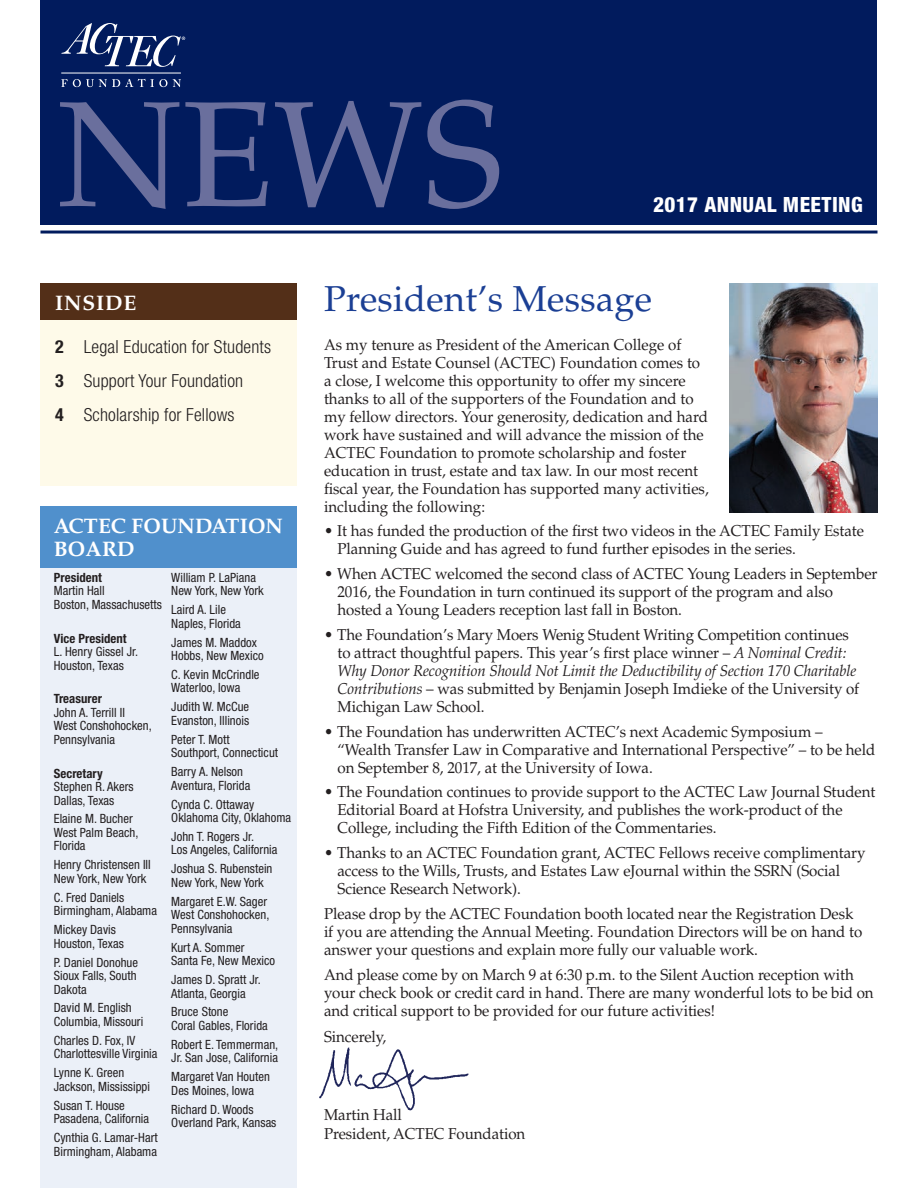
<style>
.page{position:relative;width:918px;height:1188px;background:#fff}
.page>*{position:absolute;margin:0;border:0;box-sizing:border-box;transform-origin:0 0}
.t1{font:150px "Palatino LT";color:#6a6f9d}
.t2{font:36px "Palatino LT";letter-spacing:.01em;color:#1b3f94}
.t3{font:700 21px/22.5px "Palatino LT";letter-spacing:.005em;color:#fff}
.t4{font:800 condensed 21px "Helvetica Neue LT Std";letter-spacing:.02em;color:#fff}
.t5{font:300 condensed 18px/33.6px "Helvetica Neue LT Std";letter-spacing:.01em;color:#231f20}
.t6{font:15.75px/18px "Palatino LT";letter-spacing:-.005em;color:#231f20;scale:.96 1}
.t7{font:condensed 12.75px/13.5px "Helvetica Neue LT Std";letter-spacing:.005em;color:#231f20}
.t8{font:700 condensed 12.75px "Helvetica Neue LT Std";letter-spacing:.005em;color:#231f20}
.s1{font-weight:700}
.s2{font-style:italic}
</style>
<div class="page">
<img style="left:319px;top:1047px;width:150px;height:64px">
<div style="left:40px;top:284px;width:257px;height:202px;background:#fefae9"></div>
<div style="left:40px;top:506px;width:257px;height:682px;background:#ebf0f8"></div>
<div style="left:40px;top:0;width:838px;height:224px;background:#011b5d"></div>
<hr style="left:40px;top:231px;width:838px;height:3px;background:#011b5d">
<div style="left:40px;top:284px;width:257px;height:36px;background:#532f18"></div>
<div style="left:40px;top:506px;width:257px;height:61px;background:#5090cc"></div>
<hr style="left:61px;top:73px;width:120px;height:1px;background:#fff">
<svg style="left:61px;top:23px;width:124px;height:44px"></svg>
<svg style="left:61px;top:79px;width:106px;height:8px"></svg>
<svg style="left:173px;top:79px;width:8px;height:8px"></svg>
<img style="left:729px;top:284px;width:149px;height:229px">
<h1 class="t1" style="left:57px;top:67px;width:447px">NEWS</h1>
<h3 class="t4" style="left:653px;top:191px;width:211px">2017 ANNUAL MEETING</h3>
<h3 class="t3" style="left:55px;top:292px;width:83px">INSIDE</h3>
<h2 class="t2" style="left:324px;top:278px;width:330px">President’s Message</h2>
<p class="t5" style="left:55px;top:330px;width:217px"><span class="s1">2</span> Legal Education for Students<br><span class="s1">3</span> Support Your Foundation<br><span class="s1">4</span> Scholarship for Fellows</p>
<p class="t6" style="left:324px;top:335px;width:402px">As my tenure as President of the American College of Trust and Estate Counsel (ACTEC) Foundation comes to a close, I welcome this opportunity to offer my sincere thanks to all of the supporters of the Foundation and to my fellow directors. Your generosity, dedication and hard work have sustained and will advance the mission of the ACTEC Foundation to promote scholarship and foster education in trust, estate and tax law. In our most recent fiscal year, the Foundation has supported many activities, including the following:</p>
<p class="t6" style="left:338px;top:522px;width:550px;text-indent:-14px">• It has funded the production of the first two videos in the ACTEC Family Estate<br>Planning Guide and has agreed to fund further episodes in the series.</p>
<p class="t6" style="left:338px;top:565px;width:564px;text-indent:-14px">• When ACTEC welcomed the second class of ACTEC Young Leaders in September<br>2016, the Foundation in turn continued its support of the program and also hosted a Young Leaders reception last fall in Boston.</p>
<p class="t6" style="left:338px;top:626px;width:545px;text-indent:-14px">• The Foundation’s Mary Moers Wenig Student Writing Competition continues to attract thoughtful papers. This year’s first place winner – <span class="s2">A Nominal Credit:<br>Why Donor Recognition Should Not Limit the Deductibility of Section 170 Charitable Contributions</span> – was submitted by Benjamin Joseph Imdieke of the University of Michigan Law School.</p>
<p class="t6" style="left:338px;top:723px;width:562px;text-indent:-14px">• The Foundation has underwritten ACTEC’s next Academic Symposium – “Wealth Transfer Law in Comparative and International Perspective” – to be held on September 8, 2017, at the University of Iowa.</p>
<p class="t6" style="left:338px;top:783px;width:562px;text-indent:-14px">• The Foundation continues to provide support to the ACTEC Law Journal Student<br>Editorial Board at Hofstra University, and publishes the work-product of the<br>College, including the Fifth Edition of the Commentaries.</p>
<p class="t6" style="left:338px;top:844px;width:551px;text-indent:-14px">• Thanks to an ACTEC Foundation grant, ACTEC Fellows receive complimentary access to the Wills, Trusts, and Estates Law eJournal within the SSRN (Social<br>Science Research Network).</p>
<p class="t6" style="left:324px;top:905px;width:562px">Please drop by the ACTEC Foundation booth located near the Registration Desk if you are attending the Annual Meeting. Foundation Directors will be on hand to answer your questions and explain more fully our valuable work.</p>
<p class="t6" style="left:324px;top:965px;width:574px">And please come by on March 9 at 6:30 p.m. to the Silent Auction reception with your check book or credit card in hand. There are many wonderful lots to be bid on and critical support to be provided for our future activities!</p>
<p class="t6" style="left:324px;top:1028px;width:66px">Sincerely,</p>
<h3 class="t3" style="left:54px;top:515px;width:231px">ACTEC FOUNDATION<br>BOARD</h3>
<p class="t8" style="left:54px;top:570px;width:50px">President</p>
<p class="t7" style="left:54px;top:584px;width:110px">Martin Hall<br>Boston, Massachusetts</p>
<p class="t8" style="left:54px;top:630px;width:74px">Vice President</p>
<p class="t7" style="left:54px;top:645px;width:86px">L. Henry Gissel Jr.<br>Houston, Texas</p>
<p class="t8" style="left:54px;top:691px;width:50px">Treasurer</p>
<p class="t7" style="left:54px;top:705px;width:100px">John A. Terrill II<br>West Conshohocken,<br>Pennsylvania</p>
<p class="t8" style="left:54px;top:765px;width:50px">Secretary</p>
<p class="t7" style="left:54px;top:780px;width:81px">Stephen R. Akers<br>Dallas, Texas</p>
<p class="t7" style="left:54px;top:812px;width:86px">Elaine M. Bucher<br>West Palm Beach,<br>Florida</p>
<p class="t7" style="left:54px;top:858px;width:99px">Henry Christensen III<br>New York, New York</p>
<p class="t7" style="left:54px;top:890px;width:105px">C. Fred Daniels<br>Birmingham, Alabama</p>
<p class="t7" style="left:54px;top:923px;width:72px">Mickey Davis<br>Houston, Texas</p>
<p class="t7" style="left:54px;top:955px;width:86px;text-align:justify">P. Daniel Donohue Sioux Falls, South Dakota</p>
<p class="t7" style="left:54px;top:1001px;width:91px">David M. English<br>Columbia, Missouri</p>
<p class="t7" style="left:54px;top:1033px;width:105px">Charles D. Fox, IV<br>Charlottesville Virginia</p>
<p class="t7" style="left:54px;top:1066px;width:98px">Lynne K. Green<br>Jackson, Mississippi</p>
<p class="t7" style="left:54px;top:1098px;width:97px">Susan T. House<br>Pasadena, California</p>
<p class="t7" style="left:54px;top:1131px;width:105px">Cynthia G. Lamar-Hart<br>Birmingham, Alabama</p>
<p class="t7" style="left:171px;top:570px;width:94px">William P. LaPiana<br>New York, New York</p>
<p class="t7" style="left:171px;top:603px;width:71px">Laird A. Lile<br>Naples, Florida</p>
<p class="t7" style="left:171px;top:635px;width:94px">James M. Maddox<br>Hobbs, New Mexico</p>
<p class="t7" style="left:171px;top:668px;width:90px">C. Kevin McCrindle<br>Waterloo, Iowa</p>
<p class="t7" style="left:171px;top:700px;width:79px">Judith W. McCue<br>Evanston, Illinois</p>
<p class="t7" style="left:171px;top:732px;width:108px">Peter T. Mott<br>Southport, Connecticut</p>
<p class="t7" style="left:171px;top:765px;width:81px">Barry A. Nelson<br>Aventura, Florida</p>
<p class="t7" style="left:171px;top:797px;width:121px">Cynda C. Ottaway<br>Oklahoma City, Oklahoma</p>
<p class="t7" style="left:171px;top:830px;width:108px">John T. Rogers Jr.<br>Los Angeles, California</p>
<p class="t7" style="left:171px;top:862px;width:103px">Joshua S. Rubenstein<br>New York, New York</p>
<p class="t7" style="left:171px;top:894px;width:100px">Margaret E.W. Sager<br>West Conshohocken,<br>Pennsylvania</p>
<p class="t7" style="left:171px;top:940px;width:105px">Kurt A. Sommer<br>Santa Fe, New Mexico</p>
<p class="t7" style="left:171px;top:973px;width:91px">James D. Spratt Jr.<br>Atlanta, Georgia</p>
<p class="t7" style="left:171px;top:1005px;width:98px">Bruce Stone<br>Coral Gables, Florida</p>
<p class="t7" style="left:171px;top:1038px;width:109px">Robert E. Temmerman,<br>Jr. San Jose, California</p>
<p class="t7" style="left:171px;top:1070px;width:100px">Margaret Van Houten<br>Des Moines, Iowa</p>
<p class="t7" style="left:171px;top:1102px;width:107px">Richard D. Woods<br>Overland Park, Kansas</p>
<p class="t6" style="left:324px;top:1105px;width:211px;line-height:19.5px">Martin Hall<br>President, ACTEC Foundation</p>
</div>
